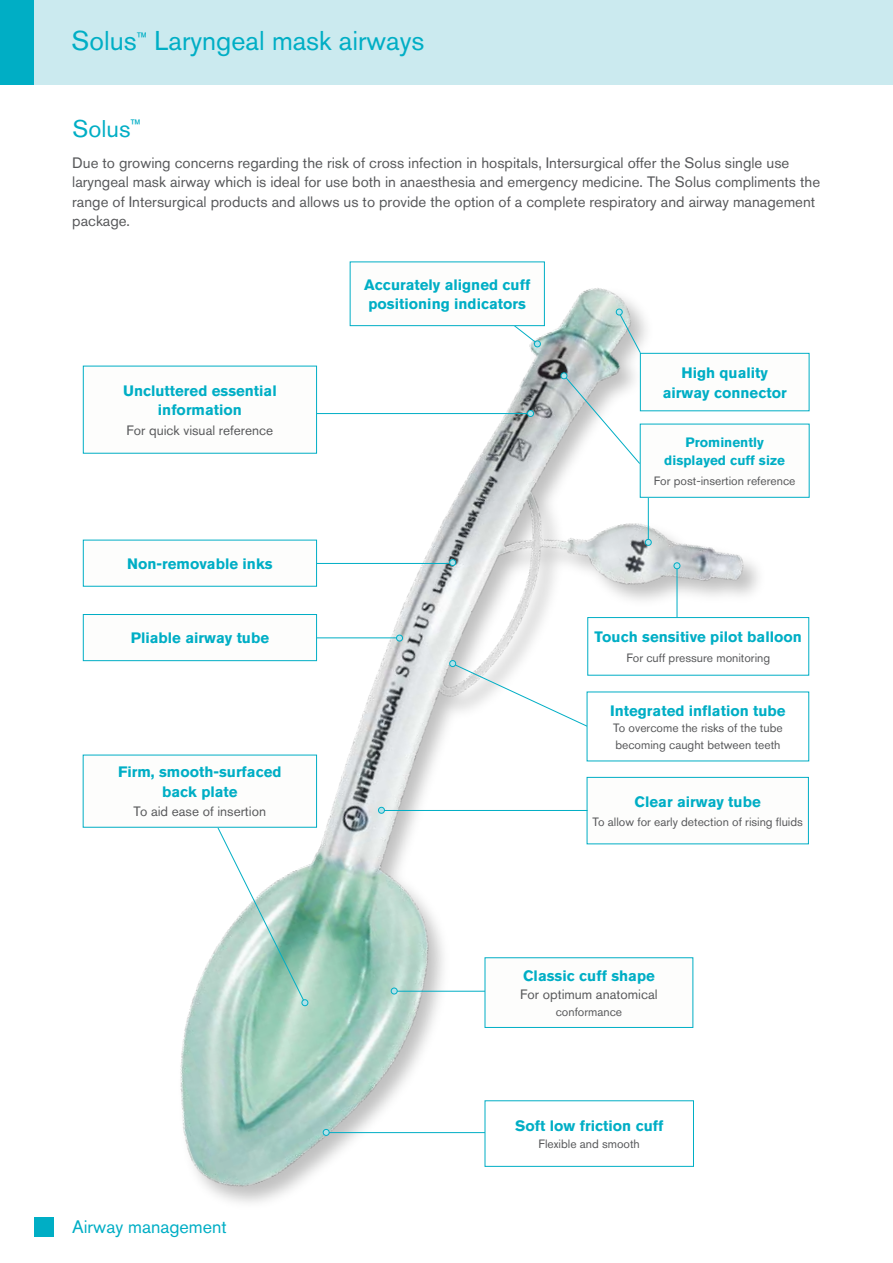
<style>
.page{position:relative;width:893px;height:1263px;background:#fff}
.page>*{position:absolute;margin:0;border:0;box-sizing:border-box;transform-origin:0 0}
.t1{font:27px "Akzidenz Grotesk BQ";color:#00aec5}
.t2{font:24px "Akzidenz Grotesk BQ";color:#00aec5}
.t3{font:18px "Akzidenz Grotesk BQ";color:#00aec5}
.t4{font:15px/19.5px "Akzidenz Grotesk BQ";color:#58595b}
.t5{font:700 15px/19.5px "Akzidenz Grotesk BQ";color:#00aec5;text-align:center}
.t6{font:13.5px "Akzidenz Grotesk BQ";color:#58595b}
.t7{font:700 13.5px/18px "Akzidenz Grotesk BQ";color:#00aec5;text-align:center}
.t8{font:12px/16.5px "Akzidenz Grotesk BQ";color:#58595b}
</style>
<div class="page">
<div style="left:0;top:0;width:893px;height:85px;background:#cbeaef"></div>
<div style="left:0;top:0;width:34px;height:85px;background:#00aec5"></div>
<img style="left:34px;top:261px;width:776px;height:976px">
<div style="left:640px;top:353px;width:169px;height:58px;background:#fdfdfc"></div>
<div style="left:640px;top:353px;width:169px;height:58px;border:1px solid #00aec5"></div>
<div style="left:587px;top:777px;width:221px;height:67px;background:#fdfdfc"></div>
<div style="left:587px;top:777px;width:222px;height:67px;border:1px solid #00aec5"></div>
<div style="left:83px;top:540px;width:234px;height:46px;background:#fdfdfc"></div>
<svg style="left:645px;top:539px;width:6px;height:6px"></svg>
<div style="left:645px;top:539px;width:7px;height:7px;border:1px solid #00aec5;border-radius:50%"></div>
<hr style="left:317px;top:413px;width:212px;height:1px;background:#00aec5">
<svg style="left:528px;top:410px;width:6px;height:6px"></svg>
<div style="left:527px;top:410px;width:7px;height:7px;border:1px solid #00aec5;border-radius:50%"></div>
<svg style="left:511px;top:326px;width:29px;height:21px"></svg>
<div style="left:534px;top:341px;width:7px;height:6px;border:1px solid #00aec5;border-radius:50%"></div>
<svg style="left:561px;top:373px;width:80px;height:92px"></svg>
<div style="left:561px;top:372px;width:6px;height:7px;border:1px solid #00aec5;border-radius:50%"></div>
<hr style="left:317px;top:563px;width:132px;height:1px;background:#00aec5">
<svg style="left:450px;top:560px;width:6px;height:6px"></svg>
<div style="left:449px;top:559px;width:7px;height:7px;border:1px solid #00aec5;border-radius:50%"></div>
<hr style="left:382px;top:810px;width:205px;height:1px;background:#00aec5">
<svg style="left:450px;top:660px;width:140px;height:68px"></svg>
<div style="left:449px;top:660px;width:7px;height:7px;border:1px solid #00aec5;border-radius:50%"></div>
<svg style="left:378px;top:807px;width:6px;height:6px"></svg>
<div style="left:378px;top:807px;width:7px;height:7px;border:1px solid #00aec5;border-radius:50%"></div>
<hr style="left:327px;top:1132px;width:170px;height:1px;background:#00aec5">
<svg style="left:323px;top:1129px;width:6px;height:6px"></svg>
<div style="left:323px;top:1129px;width:7px;height:7px;border:1px solid #00aec5;border-radius:50%"></div>
<div style="left:485px;top:1101px;width:208px;height:65px;background:#fff"></div>
<hr style="left:648px;top:489px;width:1px;height:50px;background:#00aec5">
<div style="left:587px;top:692px;width:222px;height:69px;background:#fff"></div>
<div style="left:350px;top:262px;width:194px;height:64px;background:#fdfdfc"></div>
<div style="left:350px;top:261px;width:195px;height:65px;border:1px solid #00aec5"></div>
<div style="left:83px;top:366px;width:234px;height:87px;background:#fdfdfc"></div>
<svg style="left:616px;top:309px;width:25px;height:45px"></svg>
<div style="left:616px;top:309px;width:7px;height:6px;border:1px solid #00aec5;border-radius:50%"></div>
<div style="left:640px;top:424px;width:169px;height:73px;background:#fdfdfc"></div>
<hr style="left:677px;top:567px;width:1px;height:58px;background:#00aec5">
<svg style="left:674px;top:563px;width:6px;height:6px"></svg>
<div style="left:674px;top:562px;width:6px;height:7px;border:1px solid #00aec5;border-radius:50%"></div>
<div style="left:588px;top:617px;width:221px;height:58px;background:#fff"></div>
<div style="left:587px;top:617px;width:222px;height:58px;border:1px solid #00aec5"></div>
<hr style="left:395px;top:991px;width:101px;height:1px;background:#00aec5">
<svg style="left:391px;top:988px;width:6px;height:6px"></svg>
<div style="left:391px;top:988px;width:7px;height:6px;border:1px solid #00aec5;border-radius:50%"></div>
<div style="left:485px;top:958px;width:208px;height:69px;background:#fdfdfc"></div>
<div style="left:485px;top:957px;width:208px;height:71px;border:1px solid #00aec5"></div>
<div style="left:83px;top:755px;width:234px;height:72px;background:#fdfdfc"></div>
<svg style="left:212px;top:826px;width:96px;height:180px"></svg>
<div style="left:302px;top:999px;width:6px;height:7px;border:1px solid #00aec5;border-radius:50%"></div>
<div style="left:83px;top:614px;width:234px;height:47px;background:#fdfdfc"></div>
<div style="left:83px;top:614px;width:234px;height:47px;border:1px solid #00aec5"></div>
<hr style="left:317px;top:637px;width:83px;height:1px;background:#00aec5">
<svg style="left:396px;top:635px;width:6px;height:6px"></svg>
<div style="left:396px;top:635px;width:7px;height:6px;border:1px solid #00aec5;border-radius:50%"></div>
<h1 class="t1" style="left:71px;top:25px;width:354px">Solus<sup>™</sup> Laryngeal mask airways</h1>
<h2 class="t2" style="left:72px;top:115px;width:70px">Solus<sup>™</sup></h2>
<p class="t4" style="left:72px;top:152px;width:749px">Due to growing concerns regarding the risk of cross infection in hospitals, Intersurgical offer the Solus single use laryngeal mask airway which is ideal for use both in anaesthesia and emergency medicine. The Solus compliments the range of Intersurgical products and allows us to provide the option of a complete respiratory and airway management package.</p>
<p class="t5" style="left:123px;top:381px;width:155px">Uncluttered essential information</p>
<p class="t6" style="left:127px;top:422px;width:148px">For quick visual reference</p>
<p class="t5" style="left:127px;top:554px;width:147px">Non-removable inks</p>
<p class="t5" style="left:131px;top:628px;width:140px">Pliable airway tube</p>
<p class="t5" style="left:118px;top:762px;width:165px">Firm, smooth-surfaced back plate</p>
<p class="t6" style="left:134px;top:804px;width:134px">To aid ease of insertion</p>
<p class="t3" style="left:72px;top:1216px;width:156px">Airway management</p>
<p class="t5" style="left:364px;top:275px;width:168px;text-align:left">Accurately aligned cuff positioning indicators</p>
<p class="t5" style="left:663px;top:363px;width:125px">High quality airway connector</p>
<p class="t7" style="left:664px;top:433px;width:122px">Prominently displayed cuff size</p>
<p class="t8" style="left:654px;top:472px;width:143px">For post-insertion reference</p>
<p class="t5" style="left:595px;top:627px;width:209px">Touch sensitive pilot balloon</p>
<p class="t8" style="left:626px;top:649px;width:145px">For cuff pressure monitoring</p>
<p class="t5" style="left:610px;top:701px;width:177px">Integrated inflation tube</p>
<p class="t8" style="left:613px;top:720px;width:171px">To overcome the risks of the tube becoming caught between teeth</p>
<p class="t5" style="left:635px;top:792px;width:128px">Clear airway tube</p>
<p class="t8" style="left:592px;top:814px;width:212px">To allow for early detection of rising fluids</p>
<p class="t5" style="left:523px;top:966px;width:133px">Classic cuff shape</p>
<p class="t6" style="left:520px;top:986px;width:139px">For optimum anatomical</p>
<p class="t8" style="left:556px;top:1003px;width:68px">conformance</p>
<p class="t5" style="left:515px;top:1116px;width:150px">Soft low friction cuff</p>
<p class="t8" style="left:539px;top:1135px;width:103px">Flexible and smooth</p>
</div>
